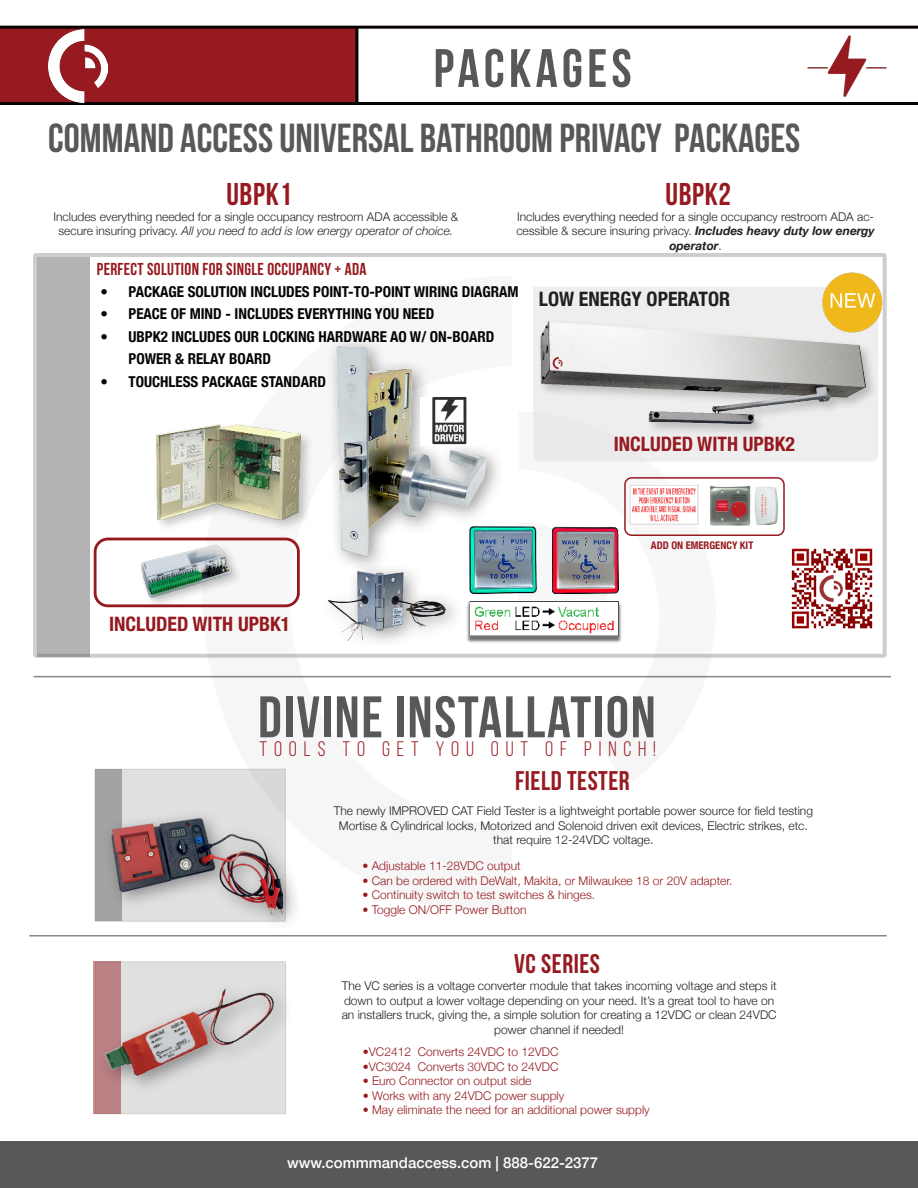
<style>
.page{position:relative;width:918px;height:1188px;background:#fff}
.page>*{position:absolute;margin:0;border:0;box-sizing:border-box;transform-origin:0 0}
.t1{font:700 58.5px "Bebas Neue";letter-spacing:.03em;color:#57585a}
.t2{font:700 54px "Bebas Neue";letter-spacing:.08em;color:#57585a}
.t3{font:700 40.5px "Bebas Neue";color:#57585a}
.t4{font:700 31.5px "Bebas Neue";letter-spacing:.02em;color:#961a20}
.t5{font:700 27px "Bebas Neue";letter-spacing:.02em;color:#961a20}
.t6{font:21px "Bebas Neue";letter-spacing:.33em;color:#961a20}
.t7{font:700 condensed 19.8px "Helvetica Neue";color:#961a20}
.t8{font:700 condensed 19.8px "Helvetica Neue";color:#231f20}
.t9{font:700 17.25px "Bebas Neue";letter-spacing:.02em;color:#961a20}
.t10{font:700 condensed 15px/22.5px "Helvetica Neue";color:#040503}
.t11{font:500 15px "Helvetica Neue";color:#fff}
.t12{font:300 12px/14.4px "Helvetica Neue";color:#231f20;text-align:center}
.t13{font:300 12px "Helvetica Neue";color:#961a20}
.t14{font:700 condensed 10.5px "Helvetica Neue";color:#961a20}
.s1{font-style:italic}
.s2{font-weight:700;font-style:italic}
</style>
<div class="page">
<div style="left:0;top:29px;width:355px;height:73px;background:#961a20"></div>
<hr style="left:0;top:102px;width:918px;height:3px;background:#040503">
<hr style="left:0;top:26px;width:918px;height:3px;background:#080302">
<svg style="left:518px;top:675px;width:199px;height:3px"></svg>
<img style="left:48px;top:30px;width:60px;height:72px">
<svg style="left:33px;top:253px;width:854px;height:405px"></svg>
<div style="left:94px;top:538px;width:206px;height:69px;border:3px solid #961a20;border-radius:13px"></div>
<div style="left:37px;top:257px;width:53px;height:399px;background:#b3b3b4"></div>
<hr style="left:355px;top:28px;width:3px;height:77px;background:#040503">
<div style="left:0;top:1141px;width:918px;height:47px;background:#57585a"></div>
<img style="left:627px;top:480px;width:155px;height:53px">
<div style="left:624px;top:477px;width:161px;height:59px;border:2px solid #961a20;border-radius:7px"></div>
<img style="left:791px;top:548px;width:82px;height:81px">
<img style="left:328px;top:338px;width:170px;height:224px">
<img style="left:133px;top:424px;width:179px;height:120px">
<div style="left:139px;top:543px;width:105px;height:67px;background:#231f20;opacity:.25"></div>
<img style="left:139px;top:544px;width:95px;height:58px">
<div style="left:320px;top:562px;width:145px;height:94px;background:#231f20;opacity:.45"></div>
<img style="left:329px;top:572px;width:117px;height:68px">
<div style="left:537px;top:318px;width:341px;height:119px;background:#231f20;opacity:.25"></div>
<img style="left:540px;top:319px;width:334px;height:108px">
<img style="left:455px;top:520px;width:176px;height:127px">
<hr style="left:34px;top:676px;width:857px;height:1px;background:#040503">
<img style="left:421px;top:397px;width:57px;height:48px">
<img style="left:805px;top:25px;width:85px;height:72px">
<img style="left:815px;top:265px;width:72px;height:74px">
<div style="left:95px;top:769px;width:191px;height:153px;background:#e0e0e0"></div>
<div style="left:95px;top:769px;width:27px;height:152px;background:#a3a3a4"></div>
<div style="left:102px;top:809px;width:200px;height:124px;background:#231f20;opacity:.45"></div>
<img style="left:111px;top:819px;width:171px;height:96px">
<hr style="left:29px;top:935px;width:858px;height:2px;background:#040503">
<div style="left:95px;top:961px;width:191px;height:153px;background:#e0e0e0"></div>
<div style="left:94px;top:961px;width:27px;height:153px;background:#bc8184"></div>
<img style="left:94px;top:967px;width:193px;height:128px">
<p class="t2" style="left:434px;top:39px;width:200px">PACKAGES</p>
<p class="t3" style="left:48px;top:116px;width:754px">COMMAND ACCESS UNIVERSAL BATHROOM PRIVACY PACKAGES</p>
<p class="t4" style="left:226px;top:177px;width:67px">UBPK1</p>
<p class="t4" style="left:666px;top:177px;width:67px">UBPK2</p>
<p class="t12" style="left:53px;top:209px;width:406px">Includes everything needed for a single occupancy restroom ADA accessible &amp; secure insuring privacy. <span class="s1">All you need to add is low energy operator of choice.</span></p>
<p class="t12" style="left:516px;top:209px;width:360px">Includes everything needed for a single occupancy restroom ADA ac&shy;cessible &amp; secure insuring privacy. <span class="s2">Includes heavy duty low energy operator</span>.</p>
<p class="t9" style="left:97px;top:259px;width:271px">PERFECT SOLUTION FOR SINGLE OCCUPANCY + ADA</p>
<p class="t10" style="left:101px;top:279px;width:420px">• PACKAGE SOLUTION INCLUDES POINT-TO-POINT WIRING DIAGRAM</p>
<p class="t10" style="left:101px;top:302px;width:335px">• PEACE OF MIND - INCLUDES EVERYTHING YOU NEED</p>
<p class="t10" style="left:129px;top:324px;width:367px;text-indent:-28px">• UBPK2 INCLUDES OUR LOCKING HARDWARE AO W/ ON-BOARD<br>POWER &amp; RELAY BOARD</p>
<p class="t10" style="left:101px;top:369px;width:227px">• TOUCHLESS PACKAGE STANDARD</p>
<p class="t8" style="left:539px;top:282px;width:193px">LOW ENERGY OPERATOR</p>
<p class="t7" style="left:614px;top:427px;width:183px">INCLUDED WITH UPBK2</p>
<p class="t7" style="left:109px;top:608px;width:183px">INCLUDED WITH UPBK1</p>
<p class="t14" style="left:651px;top:536px;width:104px">ADD ON EMERGENCY KIT</p>
<p class="t1" style="left:258px;top:685px;width:399px">DIVINE INSTALLATION</p>
<p class="t6" style="left:259px;top:737px;width:398px">TOOLS TO GET YOU OUT OF PINCH!</p>
<p class="t5" style="left:515px;top:766px;width:116px">FIELD TESTER</p>
<p class="t12" style="left:334px;top:803px;width:481px">The newly IMPROVED CAT Field Tester is a lightweight portable power source for field testing<br>Mortise &amp; Cylindrical locks, Motorized and Solenoid driven exit devices, Electric strikes, etc. that require 12-24VDC voltage.</p>
<p class="t13" style="left:362px;top:857px;width:160px">• Adjustable 11-28VDC output</p>
<p class="t13" style="left:362px;top:871px;width:372px">• Can be ordered with DeWalt, Makita, or Milwaukee 18 or 20V adapter.</p>
<p class="t13" style="left:362px;top:885px;width:234px">• Continuity switch to test switches &amp; hinges.</p>
<p class="t13" style="left:362px;top:900px;width:166px">• Toggle ON/OFF Power Button</p>
<p class="t5" style="left:514px;top:949px;width:87px">VC SERIES</p>
<p class="t12" style="left:342px;top:978px;width:437px">The VC series is a voltage converter module that takes incoming voltage and steps it down to output a lower voltage depending on your need. It’s a great tool to have on an installers truck, giving the, a simple solution for creating a 12VDC or clean 24VDC power channel if needed!</p>
<p class="t13" style="left:363px;top:1042px;width:197px">•VC2412 Converts 24VDC to 12VDC</p>
<p class="t13" style="left:363px;top:1057px;width:197px">•VC3024 Converts 30VDC to 24VDC</p>
<p class="t13" style="left:363px;top:1071px;width:170px">• Euro Connector on output side</p>
<p class="t13" style="left:363px;top:1086px;width:203px">• Works with any 24VDC power supply</p>
<p class="t13" style="left:363px;top:1100px;width:289px">• May eliminate the need for an additional power supply</p>
<p class="t11" style="left:287px;top:1150px;width:312px">www.commmandaccess.com | 888-622-2377</p>
</div>
